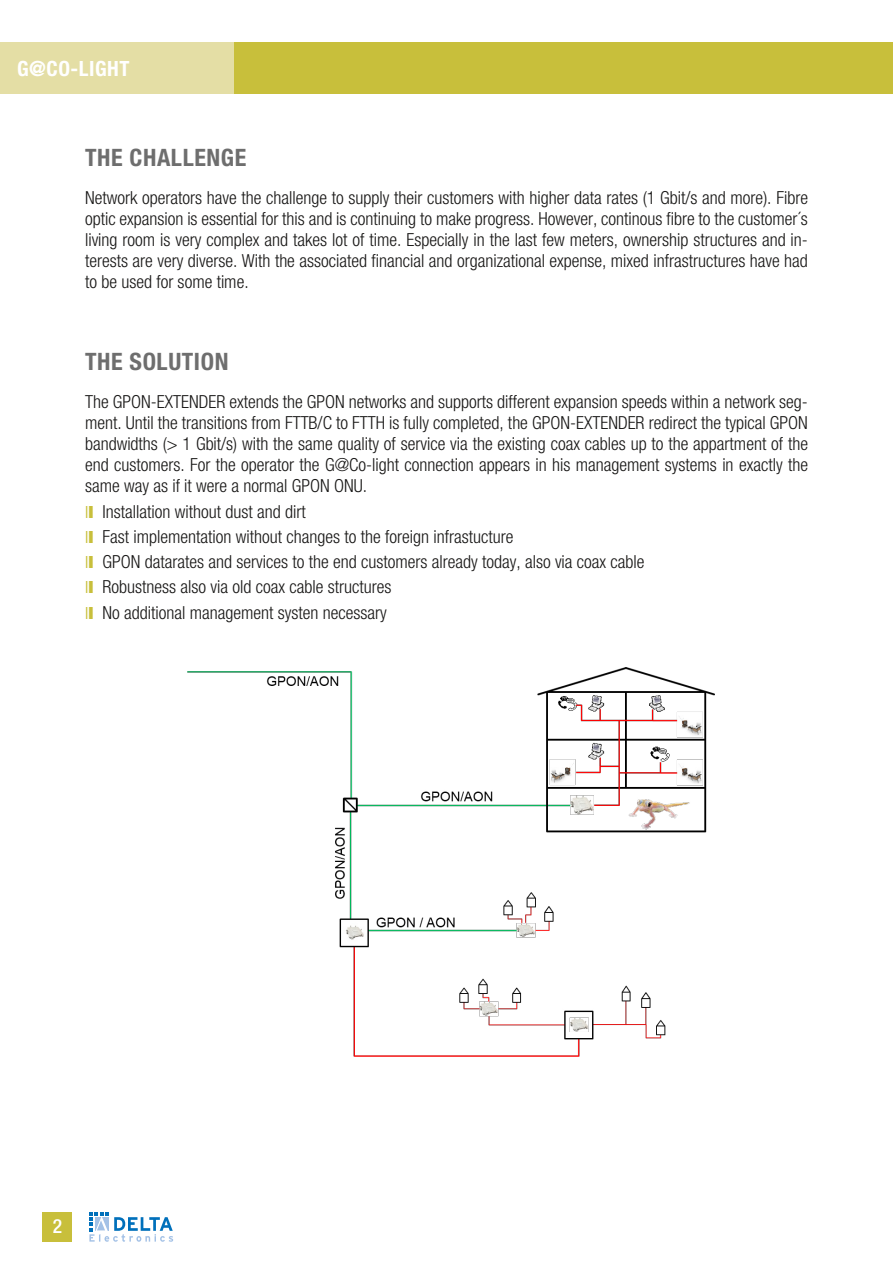
<style>
.page{position:relative;width:893px;height:1263px;background:#fff}
.page>*{position:absolute;margin:0;border:0;box-sizing:border-box;transform-origin:0 0}
.t1{font:700 condensed 24px "Helvetica Neue LT Std";letter-spacing:.025em;color:#6e6e6e}
.t2{font:700 condensed 21px "Helvetica Neue LT Std";color:#fff}
.t3{font:500 condensed 19.5px "Helvetica Neue LT Std";color:#fff}
.t4{font:300 condensed 18px/21px "Helvetica Neue LT Std";color:#181716;text-align:justify}
.s1{color:#c8bf3b}
</style>
<div class="page">
<div style="left:234px;top:43px;width:659px;height:51px;background:#c8bf3b"></div>
<div style="left:0;top:43px;width:234px;height:51px;background:#e4dea5"></div>
<div style="left:43px;top:1212px;width:29px;height:30px;background:#c8bf3b"></div>
<svg style="left:89px;top:1212px;width:84px;height:30px"></svg>
<img style="left:188px;top:667px;width:526px;height:390px">
<p class="t2" style="left:17px;top:55px;width:113px">G@CO-LIGHT</p>
<h1 class="t1" style="left:85px;top:143px;width:163px">THE CHALLENGE</h1>
<p class="t4" style="left:85px;top:187px;width:724px">Network operators have the challenge to supply their customers with higher data rates (1 Gbit/s and more). Fibre optic expansion is essential for this and is continuing to make progress. However, continous fibre to the customer´s living room is very complex and takes lot of time. Especially in the last few meters, ownership structures and in&shy;terests are very diverse. With the associated financial and organizational expense, mixed infrastructures have had to be used for some time.</p>
<h1 class="t1" style="left:85px;top:347px;width:145px">THE SOLUTION</h1>
<p class="t4" style="left:85px;top:391px;width:724px">The GPON-EXTENDER extends the GPON networks and supports different expansion speeds within a network seg&shy;ment. Until the transitions from FTTB/C to FTTH is fully completed, the GPON-EXTENDER redirect the typical GPON bandwidths (&gt; 1 Gbit/s) with the same quality of service via the existing coax cables up to the appartment of the end customers. For the operator the G@Co-light connection appears in his management systems in exactly the same way as if it were a normal GPON ONU.</p>
<p class="t4" style="left:85px;top:501px;width:222px"><span class="s1">★</span> Installation without dust and dirt</p>
<p class="t4" style="left:85px;top:526px;width:430px"><span class="s1">★</span> Fast implementation without changes to the foreign infrastucture</p>
<p class="t4" style="left:85px;top:551px;width:561px"><span class="s1">★</span> GPON datarates and services to the end customers already today, also via coax cable</p>
<p class="t4" style="left:85px;top:576px;width:308px"><span class="s1">★</span> Robustness also via old coax cable structures</p>
<p class="t4" style="left:85px;top:602px;width:303px"><span class="s1">★</span> No additional management systen necessary</p>
<p class="t3" style="left:53px;top:1215px;width:11px">2</p>
</div>
